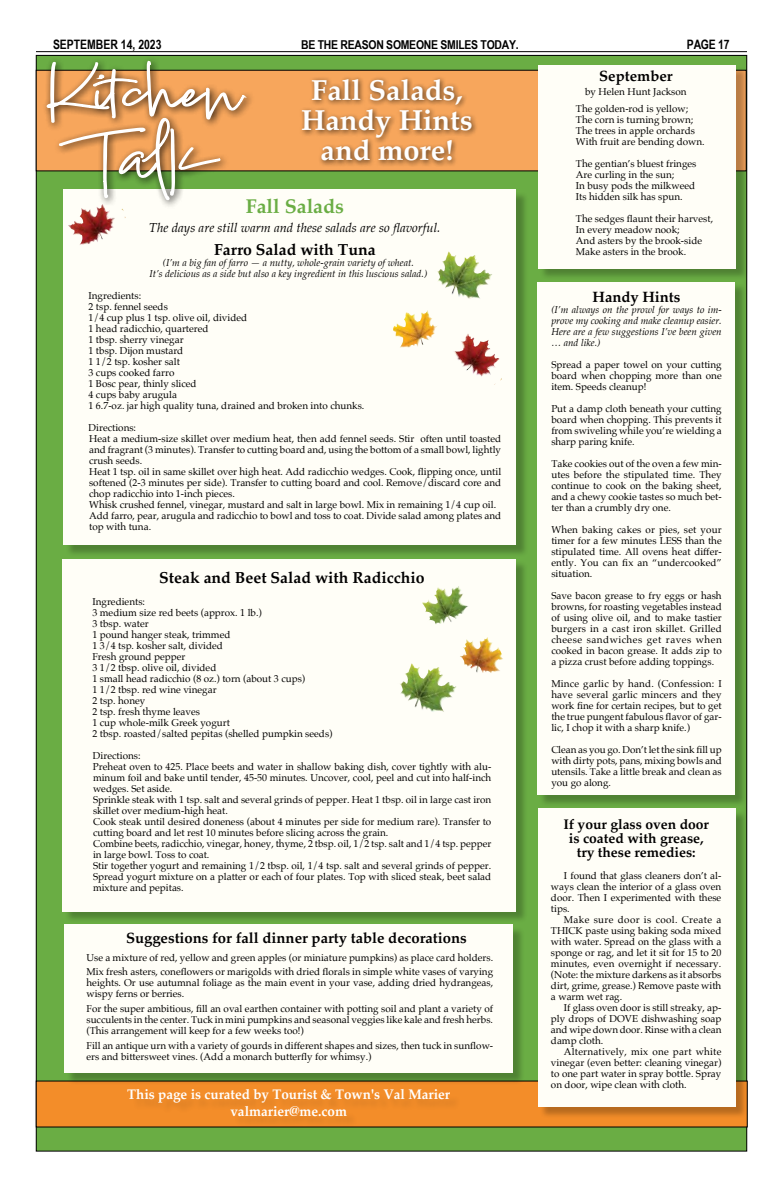
<style>
.page{position:relative;width:783px;height:1188px;background:#fff}
.page>*{position:absolute;margin:0;border:0;box-sizing:border-box;transform-origin:0 0}
.t1{font:700 29px/30px "Palatino";color:#fff;text-align:center}
.t2{font:700 20px "Palatino";color:#6aad44}
.t3{font:700 16px "Palatino";color:#000}
.t4{font:700 15px "Palatino";color:#000}
.t5{font:700 14px/17px "Palatino";color:#fff;text-align:center;scale:.96 1}
.t6{font:700 14px/14px "Palatino";color:#000;text-align:center}
.t7{font:italic 13px "Palatino";color:#000}
.t8{font:700 13px "Arial Narrow";color:#000}
.t9{font:700 12.2px "Arial Narrow";letter-spacing:-.02em;color:#000;scale:1.04 1}
.t10{font:10px/11px "Palatino";color:#000;text-align:justify}
.t11{font:italic 10px/11px "Palatino";color:#000;text-align:justify}
</style>
<div class="page">
<hr style="left:36px;top:51px;width:711px;height:1px;background:#000">
<div style="left:36px;top:55px;width:711px;height:1096px;background:#6aad44"></div>
<div style="left:65px;top:191px;width:464px;height:366px;background:#000;opacity:.25"></div>
<div style="left:63px;top:190px;width:453px;height:355px;background:#fffef7"></div>
<div style="left:36px;top:1081px;width:711px;height:46px;background:#f38d29"></div>
<div style="left:36px;top:70px;width:710px;height:101px;background:#f7a65c"></div>
<div style="left:299px;top:76px;width:180px;height:91px;background:#000;opacity:.66"></div>
<div style="left:130px;top:1091px;width:332px;height:38px;background:#f18b28"></div>
<div style="left:540px;top:67px;width:208px;height:214px;background:#000;opacity:.25"></div>
<div style="left:538px;top:65px;width:198px;height:203px;background:#fffef7"></div>
<div style="left:539px;top:283px;width:208px;height:524px;background:#000;opacity:.25"></div>
<div style="left:537px;top:282px;width:198px;height:512px;background:#fffef7"></div>
<div style="left:42px;top:56px;width:213px;height:154px;background:#000;opacity:.91"></div>
<svg style="left:46px;top:57px;width:201px;height:143px"></svg>
<div style="left:64px;top:561px;width:464px;height:362px;background:#000;opacity:.25"></div>
<div style="left:62px;top:559px;width:454px;height:352px;background:#fffef7"></div>
<div style="left:539px;top:810px;width:209px;height:309px;background:#000;opacity:.25"></div>
<div style="left:538px;top:808px;width:197px;height:299px;background:#fffef7"></div>
<div style="left:66px;top:926px;width:459px;height:159px;background:#000;opacity:.25"></div>
<div style="left:64px;top:925px;width:449px;height:148px;background:#fffef7"></div>
<img style="left:437px;top:251px;width:55px;height:48px">
<img style="left:393px;top:310px;width:44px;height:38px">
<img style="left:454px;top:334px;width:48px;height:51px">
<img style="left:460px;top:637px;width:43px;height:36px">
<img style="left:422px;top:586px;width:46px;height:38px">
<img style="left:400px;top:663px;width:57px;height:49px">
<img style="left:68px;top:204px;width:57px;height:41px">
<h3 class="t8" style="left:53px;top:36px;width:110px">SEPTEMBER 14, 2023</h3>
<p class="t9" style="left:301px;top:37px;width:211px">BE THE REASON SOMEONE SMILES TODAY.</p>
<h3 class="t8" style="left:687px;top:36px;width:44px">PAGE 17</h3>
<h1 class="t1" style="left:301px;top:75px;width:173px">Fall Salads,<br>Handy Hints and more!</h1>
<h3 class="t4" style="left:599px;top:63px;width:75px">September</h3>
<p class="t10" style="left:576px;top:83px;width:114px;line-height:17px;text-align:right">by Helen Hunt Jackson<br>The golden-rod is yellow;</p>
<p class="t10" style="left:576px;top:114px;width:130px;text-align:left">The corn is turning brown;<br>The trees in apple orchards<br>With fruit are bending down.</p>
<p class="t10" style="left:576px;top:158px;width:122px;text-align:left">The gentian’s bluest fringes<br>Are curling in the sun;<br>In busy pods the milkweed<br>Its hidden silk has spun.</p>
<p class="t10" style="left:576px;top:213px;width:139px;text-align:left">The sedges flaunt their harvest,<br>In every meadow nook;<br>And asters by the brook-side<br>Make asters in the brook.</p>
<h3 class="t4" style="left:593px;top:284px;width:89px">Handy Hints</h3>
<p class="t11" style="left:551px;top:304px;width:172px">(I’m always on the prowl for ways to im&shy;prove my cooking and make cleanup easier.<br>Here are a few suggestions I’ve been given … and like.)</p>
<p class="t10" style="left:551px;top:359px;width:172px">Spread a paper towel on your cutting board when chopping more than one item. Speeds cleanup!</p>
<p class="t10" style="left:551px;top:403px;width:172px">Put a damp cloth beneath your cutting board when chopping. This prevents it from swiveling while you’re wielding a sharp paring knife.</p>
<p class="t10" style="left:551px;top:458px;width:172px">Take cookies out of the oven a few min&shy;utes before the stipulated time. They continue to cook on the baking sheet, and a chewy cookie tastes so much bet&shy;ter than a crumbly dry one.</p>
<p class="t10" style="left:551px;top:524px;width:172px">When baking cakes or pies, set your timer for a few minutes LESS than the stipulated time. All ovens heat differ&shy;ently. You can fix an “undercooked” situation.</p>
<p class="t10" style="left:551px;top:590px;width:172px">Save bacon grease to fry eggs or hash browns, for roasting vegetables instead of using olive oil, and to make tastier burgers in a cast iron skillet. Grilled cheese sandwiches get raves when cooked in bacon grease. It adds zip to a pizza crust before adding toppings.</p>
<p class="t10" style="left:551px;top:678px;width:172px">Mince garlic by hand. (Confession: I have several garlic mincers and they work fine for certain recipes, but to get the true pungent fabulous flavor of gar&shy;lic, I chop it with a sharp knife.)</p>
<p class="t10" style="left:551px;top:744px;width:172px">Clean as you go. Don’t let the sink fill up with dirty pots, pans, mixing bowls and utensils. Take a little break and clean as you go along.</p>
<h2 class="t2" style="left:246px;top:189px;width:100px">Fall Salads</h2>
<h3 class="t7" style="left:149px;top:217px;width:293px">The days are still warm and these salads are so flavorful.</h3>
<h3 class="t3" style="left:214px;top:236px;width:163px">Farro Salad with Tuna</h3>
<p class="t11" style="left:150px;top:257px;width:279px;text-align:center">(I’m a big fan of farro — a nutty, whole-grain variety of wheat.<br>It’s delicious as a side but also a key ingredient in this luscious salad.)</p>
<p class="t10" style="left:89px;top:290px;width:277px;text-align:left">Ingredients:<br>2 tsp. fennel seeds<br>1/4 cup plus 1 tsp. olive oil, divided<br>1 head radicchio, quartered<br>1 tbsp. sherry vinegar<br>1 tbsp. Dijon mustard<br>1 1/2 tsp. kosher salt<br>3 cups cooked farro<br>1 Bosc pear, thinly sliced<br>4 cups baby arugula<br>1 6.7-oz. jar high quality tuna, drained and broken into chunks.</p>
<p class="t10" style="left:89px;top:422px;width:414px;text-align:left">Directions:<br>Heat a medium-size skillet over medium heat, then add fennel seeds. Stir often until toasted and fragrant (3 minutes). Transfer to cutting board and, using the bottom of a small bowl, lightly crush seeds.<br>Heat 1 tsp. oil in same skillet over high heat. Add radicchio wedges. Cook, flipping once, until softened (2-3 minutes per side). Transfer to cutting board and cool. Remove/discard core and chop radicchio into 1-inch pieces.<br>Whisk crushed fennel, vinegar, mustard and salt in large bowl. Mix in remaining 1/4 cup oil.<br>Add farro, pear, arugula and radicchio to bowl and toss to coat. Divide salad among plates and top with tuna.</p>
<h3 class="t3" style="left:159px;top:564px;width:267px">Steak and Beet Salad with Radicchio</h3>
<p class="t10" style="left:92px;top:596px;width:242px;text-align:left">Ingredients:<br>3 medium size red beets (approx. 1 lb.)<br>3 tbsp. water<br>1 pound hanger steak, trimmed<br>1 3/4 tsp. kosher salt, divided<br>Fresh ground pepper<br>3 1/2 tbsp. olive oil, divided<br>1 small head radicchio (8 oz.) torn (about 3 cups)<br>1 1/2 tbsp. red wine vinegar<br>2 tsp. honey<br>2 tsp. fresh thyme leaves<br>1 cup whole-milk Greek yogurt<br>2 tbsp. roasted/salted pepitas (shelled pumpkin seeds)</p>
<p class="t10" style="left:93px;top:750px;width:400px;text-align:left">Directions:<br>Preheat oven to 425. Place beets and water in shallow baking dish, cover tightly with alu&shy;minum foil and bake until tender, 45-50 minutes. Uncover, cool, peel and cut into half-inch wedges. Set aside.<br>Sprinkle steak with 1 tsp. salt and several grinds of pepper. Heat 1 tbsp. oil in large cast iron skillet over medium-high heat.<br>Cook steak until desired doneness (about 4 minutes per side for medium rare). Transfer to cutting board and let rest 10 minutes before slicing across the grain.<br>Combine beets, radicchio, vinegar, honey, thyme, 2 tbsp. oil, 1/2 tsp. salt and 1/4 tsp. pepper in large bowl. Toss to coat.<br>Stir together yogurt and remaining 1/2 tbsp. oil, 1/4 tsp. salt and several grinds of pepper.<br>Spread yogurt mixture on a platter or each of four plates. Top with sliced steak, beet salad mixture and pepitas.</p>
<h3 class="t6" style="left:563px;top:817px;width:147px">If your glass oven door is coated with grease, try these remedies:</h3>
<p class="t10" style="left:551px;top:870px;width:172px;text-indent:13px">I found that glass cleaners don’t al&shy;ways clean the interior of a glass oven door. Then I experimented with these tips.</p>
<p class="t10" style="left:551px;top:914px;width:172px;text-indent:13px">Make sure door is cool. Create a THICK paste using baking soda mixed with water. Spread on the glass with a sponge or rag, and let it sit for 15 to 20 minutes, even overnight if necessary. (Note: the mixture darkens as it absorbs dirt, grime, grease.) Remove paste with a warm wet rag.</p>
<p class="t10" style="left:551px;top:1002px;width:172px;text-indent:13px">If glass oven door is still streaky, ap&shy;ply drops of DOVE dishwashing soap and wipe down door. Rinse with a clean damp cloth.</p>
<p class="t10" style="left:551px;top:1046px;width:172px;text-indent:13px">Alternatively, mix one part white vinegar (even better: cleaning vinegar) to one part water in spray bottle. Spray on door, wipe clean with cloth.</p>
<h3 class="t4" style="left:126px;top:925px;width:342px">Suggestions for fall dinner party table decorations</h3>
<p class="t10" style="left:86px;top:950px;width:408px;line-height:14px">Use a mixture of red, yellow and green apples (or miniature pumpkins) as place card holders.<br>Mix fresh asters, coneflowers or marigolds with dried florals in simple white vases of varying</p>
<p class="t10" style="left:86px;top:977px;width:408px">heights. Or use autumnal foliage as the main event in your vase, adding dried hydrangeas, wispy ferns or berries.</p>
<p class="t10" style="left:86px;top:1003px;width:408px">For the super ambitious, fill an oval earthen container with potting soil and plant a variety of succulents in the center. Tuck in mini pumpkins and seasonal veggies like kale and fresh herbs. (This arrangement will keep for a few weeks too!)</p>
<p class="t10" style="left:86px;top:1040px;width:408px">Fill an antique urn with a variety of gourds in different shapes and sizes, then tuck in sunflow&shy;ers and bittersweet vines. (Add a monarch butterfly for whimsy.)</p>
<h3 class="t5" style="left:127px;top:1086px;width:338px">This page is curated by Tourist &amp; Town's Val Marier valmarier@me.com</h3>
</div>
